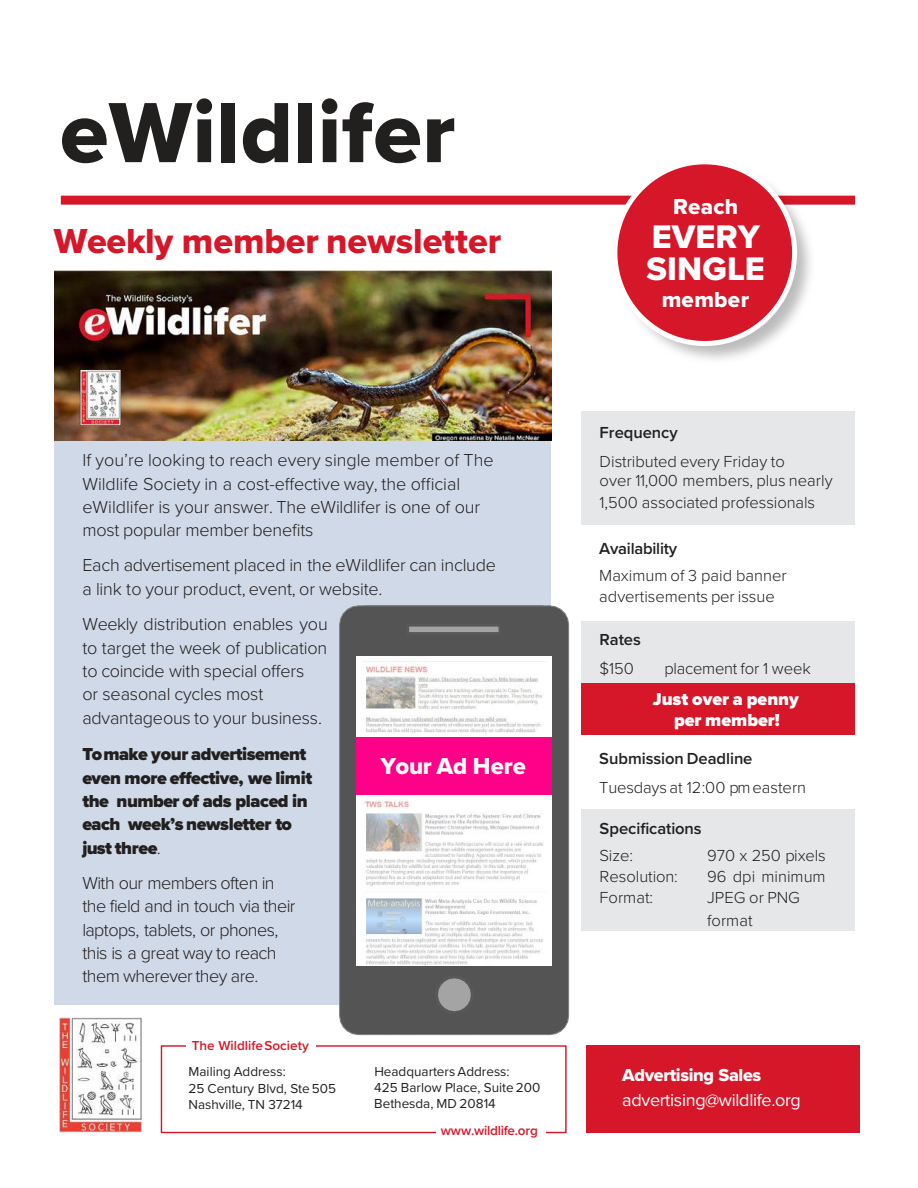
<style>
.page{position:relative;width:918px;height:1188px;background:#fff}
.page>*{position:absolute;margin:0;border:0;box-sizing:border-box;transform-origin:0 0}
.t1{font:88.5px "Proxima Nova Extrabld";letter-spacing:.005em;color:#221f1f}
.t2{font:36px "Proxima Nova Extrabld";color:#d6172a}
.t3{font:33.9px/32.4px "Proxima Nova Extrabld";color:#fff}
.t4{font:24px "Proxima Nova Extrabld";letter-spacing:-.005em;color:#fff}
.t5{font:22.5px "Proxima Nova Extrabld";letter-spacing:.01em;color:#fff}
.t6{font:300 18px/23.4px "Proxima Nova";letter-spacing:-.01em;color:#221f1f}
.t7{font:300 18px/23.2px "Proxima Nova";letter-spacing:-.03em;color:#221f1f}
.t8{font:900 18px/23.2px "Proxima Nova";letter-spacing:-.025em;color:#221f1f}
.t9{font:900 18px/21.6px "Proxima Nova";letter-spacing:.005em;color:#fff;text-align:center}
.t10{font:18px "Proxima Nova";letter-spacing:-.015em;color:#fff}
.t11{font:18px "Proxima Nova Extrabld";letter-spacing:-.02em;color:#fff}
.t12{font:300 16.5px/19.5px "Proxima Nova";color:#221f1f}
.t13{font:600 16.5px "Proxima Nova";letter-spacing:-.005em;color:#221f1f}
.t14{font:13.5px/16.2px "Proxima Nova";color:#221f1f}
.t15{font:600 13.5px "Proxima Nova";color:#d6172a}
.s1{font-weight:300}
</style>
<div class="page">
<img style="left:59px;top:1017px;width:82px;height:116px">
<div style="left:586px;top:1045px;width:274px;height:88px;background:#d6172a"></div>
<div style="left:161px;top:1045px;width:406px;height:88px;border:1px solid #d6172a"></div>
<div style="left:186px;top:1040px;width:130px;height:14px;background:#fff"></div>
<div style="left:436px;top:1124px;width:110px;height:17px;background:#fff"></div>
<div style="left:61px;top:196px;width:794px;height:9px;background:#d6172a"></div>
<img style="left:674px;top:195px;width:147px;height:165px">
<svg style="left:610px;top:164px;width:190px;height:185px"></svg>
<div style="left:54px;top:434px;width:497px;height:571px;background:#d0d9e8"></div>
<div style="left:581px;top:412px;width:274px;height:113px;background:#e6e7e8"></div>
<div style="left:581px;top:621px;width:274px;height:63px;background:#e6e7e8"></div>
<div style="left:581px;top:684px;width:274px;height:51px;background:#d6172a"></div>
<div style="left:581px;top:809px;width:274px;height:122px;background:#e6e7e8"></div>
<div style="left:339px;top:606px;width:230px;height:429px;background:#545454"></div>
<div style="left:355px;top:794px;width:197px;height:171px;background:#fff;opacity:.5"></div>
<div style="left:355px;top:656px;width:197px;height:81px;background:#fff;opacity:.5"></div>
<div style="left:355px;top:737px;width:198px;height:58px;background:#ff0089"></div>
<svg style="left:433px;top:974px;width:43px;height:42px;background:#797979"></svg>
<svg style="left:405px;top:622px;width:98px;height:15px"></svg>
<div style="left:552px;top:647px;width:12px;height:319px;background:#545454"></div>
<div style="left:342px;top:647px;width:13px;height:330px;background:#545454"></div>
<img style="left:54px;top:270px;width:497px;height:170px">
<h1 class="t1" style="left:60px;top:96px;width:397px">eWildlifer</h1>
<h2 class="t2" style="left:54px;top:226px;width:449px">Weekly member newsletter</h2>
<p class="t6" style="left:82px;top:449px;width:413px">If you’re looking to reach every single member of The Wildlife Society in a cost-effective way, the official eWildlifer is your answer. The eWildlifer is one of our most popular member benefits</p>
<p class="t6" style="left:82px;top:555px;width:415px">Each advertisement placed in the eWildlifer can include a link to your product, event, or website.</p>
<p class="t6" style="left:82px;top:613px;width:247px">Weekly distribution enables you to target the week of publication to coincide with special offers<br>or seasonal cycles most advantageous to your business.</p>
<p class="t8" style="left:82px;top:744px;width:231px">Tomake your advertisement even more effective, we limit the number of ads placed in each week’s newsletter to just three<span class="s1">.</span></p>
<p class="t7" style="left:82px;top:872px;width:215px">With our members often in the field and in touch via their laptops, tablets, or phones, this is a great way to reach them wherever they are.</p>
<h3 class="t4" style="left:380px;top:756px;width:147px">Your Ad Here</h3>
<p class="t15" style="left:192px;top:1040px;width:119px">The WildlifeSociety</p>
<p class="t14" style="left:188px;top:1065px;width:149px">Mailing Address:<br>25 Century Blvd, Ste 505<br>Nashville, TN 37214</p>
<p class="t14" style="left:374px;top:1064px;width:168px">Headquarters Address:<br>425 Barlow Place, Suite 200<br>Bethesda, MD 20814</p>
<p class="t15" style="left:441px;top:1125px;width:98px">www.wildlife.org</p>
<p class="t5" style="left:673px;top:197px;width:67px">Reach</p>
<h3 class="t3" style="left:646px;top:222px;width:120px">EVERY<br>SINGLE</h3>
<p class="t5" style="left:662px;top:290px;width:89px">member</p>
<p class="t13" style="left:600px;top:426px;width:80px">Frequency</p>
<p class="t12" style="left:600px;top:452px;width:235px">Distributed every Friday to<br>over 11,000 members, plus nearly</p>
<p class="t12" style="left:600px;top:493px;width:217px">1,500 associated professionals</p>
<p class="t13" style="left:599px;top:542px;width:79px">Availability</p>
<p class="t12" style="left:599px;top:566px;width:189px;line-height:21px">Maximum of 3 paid banner advertisements per issue</p>
<p class="t13" style="left:600px;top:633px;width:43px">Rates</p>
<p class="t12" style="left:600px;top:659px;width:36px">$150</p>
<p class="t12" style="left:664px;top:659px;width:148px">placement for 1 week</p>
<p class="t9" style="left:653px;top:689px;width:148px">Just over a penny per member!</p>
<p class="t13" style="left:599px;top:752px;width:155px">Submission Deadline</p>
<p class="t12" style="left:599px;top:778px;width:208px">Tuesdays at 12:00 pmeastern</p>
<p class="t13" style="left:600px;top:822px;width:104px">Specifications</p>
<p class="t12" style="left:600px;top:847px;width:35px">Size:</p>
<p class="t12" style="left:707px;top:847px;width:120px">970 x 250 pixels</p>
<p class="t12" style="left:600px;top:868px;width:80px">Resolution:</p>
<p class="t12" style="left:707px;top:868px;width:120px">96 dpi minimum</p>
<p class="t12" style="left:600px;top:889px;width:55px">Format:</p>
<p class="t12" style="left:707px;top:887px;width:94px;line-height:22.8px">JPEG or PNG format</p>
<p class="t11" style="left:622px;top:1068px;width:141px">Advertising Sales</p>
<p class="t10" style="left:622px;top:1092px;width:180px">advertising@wildlife.org</p>
</div>
